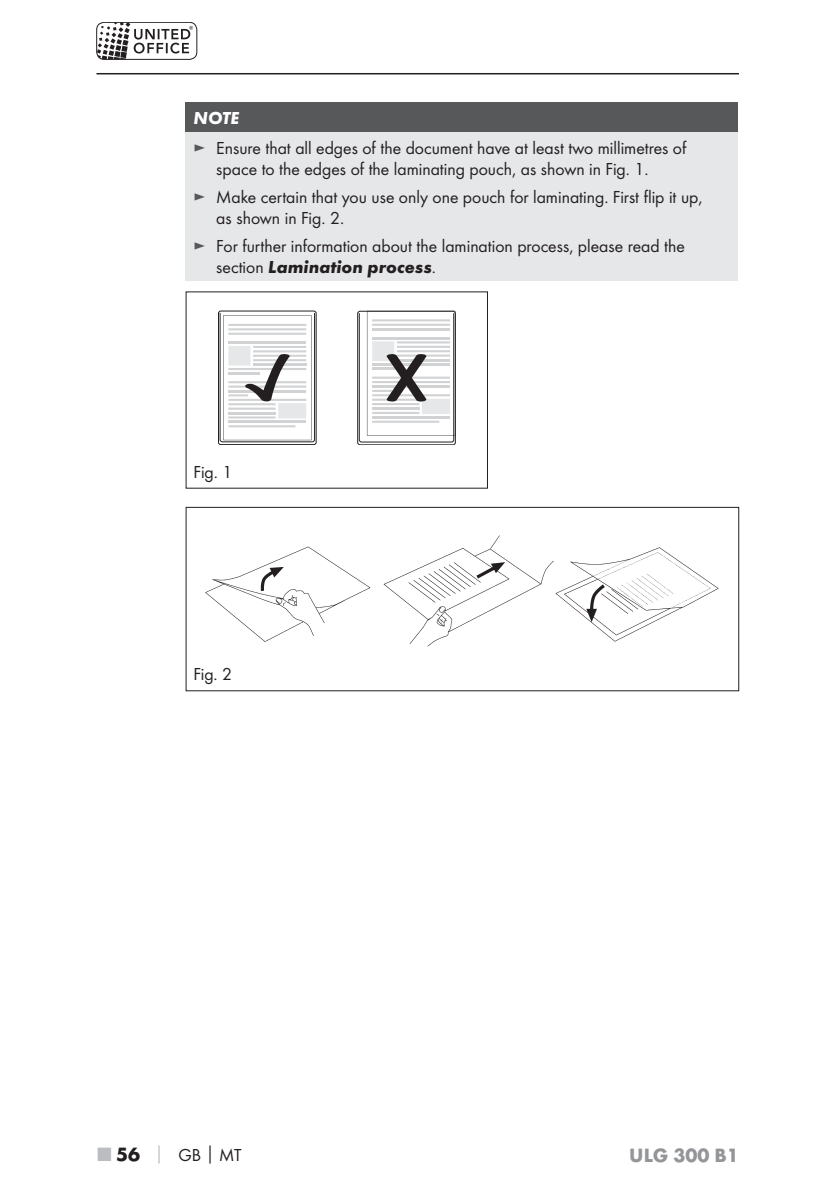
<style>
.page{position:relative;width:840px;height:1191px;background:#fff}
.page>*{position:absolute;margin:0;border:0;box-sizing:border-box;transform-origin:0 0}
.t1{font:700 20px "Futura";color:#939598}
.t2{font:18px/21.6px "Futura Boo";color:#231f20}
.t3{font:italic 700 18px "Futura";color:#231f20}
.t4{font:italic 700 18px "Futura";color:#fff}
.s1{color:#57585a}
.s2{font-family:"Futura Boo";font-weight:400;font-style:normal}
.s3{font-family:"Futura";font-weight:700;font-size:20px;color:#bcbdc0}
.s4{font-family:"Futura";font-weight:700;font-size:20px}
.s5{font-family:"Futura";font-weight:700;color:#bcbdc0}
.s6{font-family:"Futura";font-weight:700}
</style>
<div class="page">
<svg style="left:97px;top:22px;width:96px;height:36px"></svg>
<div style="left:96px;top:22px;width:101px;height:38px;border:1px solid #231f20;border-radius:7px"></div>
<hr style="left:96px;top:73px;width:642px;height:1px;background:#231f20">
<div style="left:185px;top:102px;width:552px;height:30px;background:#57585a"></div>
<div style="left:185px;top:132px;width:552px;height:149px;background:#e6e7e9"></div>
<div style="left:218px;top:311px;width:98px;height:133px;border:1px solid #231f20;border-radius:2px"></div>
<svg style="left:220px;top:313px;width:94px;height:129px"></svg>
<div style="left:357px;top:311px;width:98px;height:134px;border:1px solid #231f20;border-radius:2px"></div>
<svg style="left:359px;top:311px;width:96px;height:131px"></svg>
<img style="left:205px;top:546px;width:165px;height:95px">
<img style="left:383px;top:535px;width:170px;height:112px">
<img style="left:555px;top:547px;width:162px;height:94px">
<div style="left:185px;top:507px;width:553px;height:184px;border:1px solid #231f20"></div>
<p class="t4" style="left:193px;top:111px;width:47px">NOTE</p>
<p class="t2" style="left:216px;top:138px;width:471px;text-indent:-23px"><span class="s1">►</span> Ensure that all edges of the document have at least two millimetres of space to the edges of the laminating pouch, as shown in Fig. 1.</p>
<p class="t2" style="left:216px;top:187px;width:487px;text-indent:-23px"><span class="s1">►</span> Make certain that you use only one pouch for laminating. First flip it up, as shown in Fig. 2.</p>
<p class="t2" style="left:193px;top:236px;width:492px"><span class="s1">►</span> For further information about the lamination process, please read the</p>
<p class="t3" style="left:216px;top:260px;width:221px"><span class="s2">section</span> Lamination process<span class="s2">.</span></p>
<p class="t2" style="left:193px;top:462px;width:40px">Fig. 1</p>
<p class="t2" style="left:193px;top:664px;width:40px">Fig. 2</p>
<p class="t2" style="left:98px;top:1145px;width:145px"><span class="s3">■</span> <span class="s4">56</span> <span class="s5">│</span> GB<span class="s6">│</span>MT</p>
<p class="t1" style="left:629px;top:1147px;width:111px">ULG 300 B1</p>
</div>
